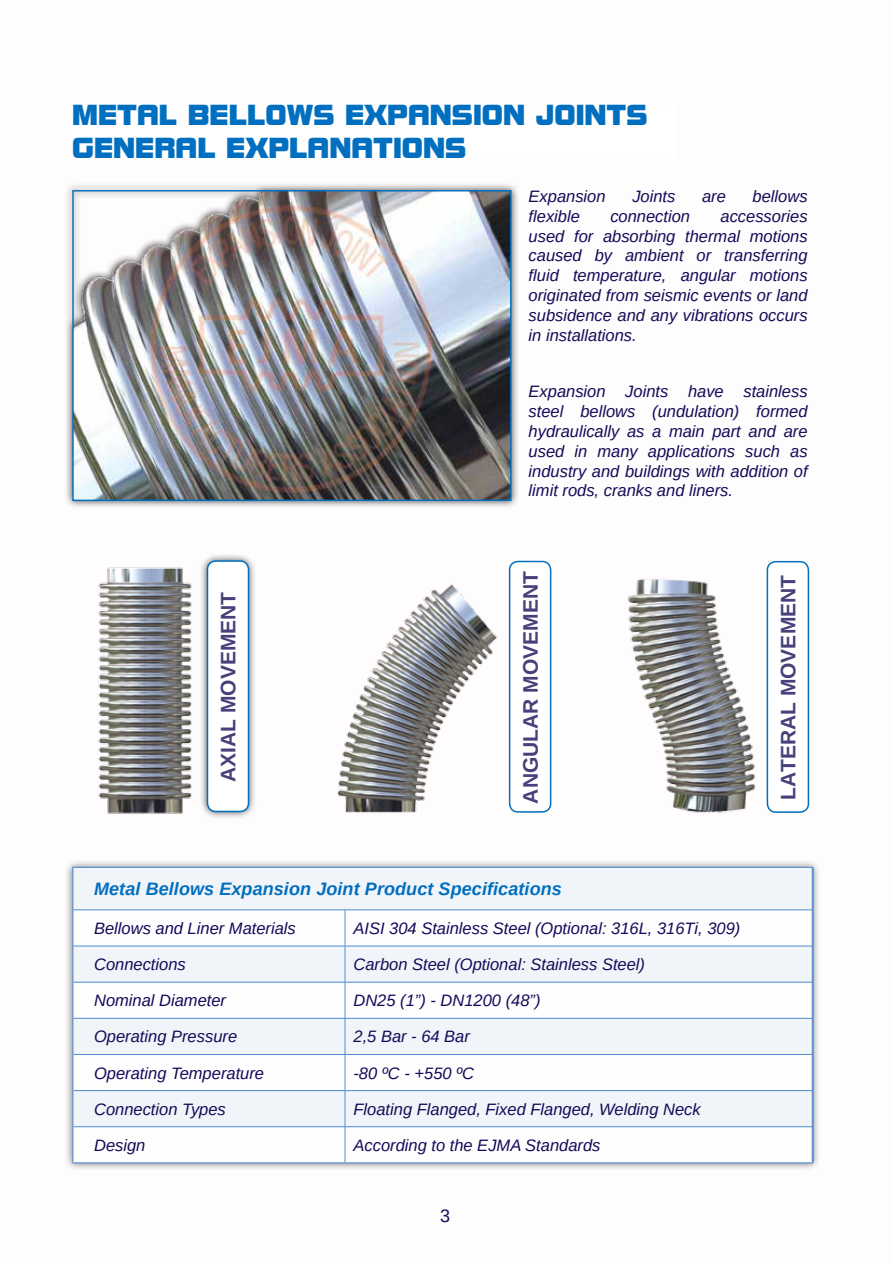
<style>
.page{position:relative;width:893px;height:1263px;background:#fff}
.page>*{position:absolute;margin:0;border:0;box-sizing:border-box;transform-origin:0 0}
.t1{font:27px/32.4px "Bolt Bold IT Cby BT";color:#006fbf}
.t2{font:700 21px "Liberation Sans";color:#47417b}
.t3{font:italic 700 18px "Liberation Sans";letter-spacing:.005em;color:#006fbf}
.t4{font:18px "Liberation Sans";color:#150958}
.t5{font:italic 16.5px/19.8px "Liberation Sans";color:#150958;text-align:justify}
</style>
<div class="page">
<div style="left:64px;top:858px;width:757px;height:314px;background:#000;opacity:.5"></div>
<div style="left:73px;top:868px;width:739px;height:42px;background:#f1f5f9"></div>
<svg style="left:73px;top:911px;width:739px;height:251px"></svg>
<hr style="left:72px;top:867px;width:273px;height:1px;background:#548dd4">
<hr style="left:72px;top:868px;width:1px;height:42px;background:#548dd4">
<hr style="left:345px;top:867px;width:468px;height:1px;background:#548dd4">
<hr style="left:72px;top:910px;width:1px;height:36px;background:#548dd4">
<hr style="left:72px;top:946px;width:1px;height:36px;background:#548dd4">
<hr style="left:72px;top:982px;width:1px;height:36px;background:#548dd4">
<hr style="left:72px;top:1018px;width:1px;height:36px;background:#548dd4">
<hr style="left:72px;top:1054px;width:1px;height:36px;background:#548dd4">
<hr style="left:72px;top:1090px;width:1px;height:37px;background:#548dd4">
<hr style="left:72px;top:1127px;width:1px;height:35px;background:#548dd4">
<hr style="left:72px;top:1162px;width:273px;height:1px;background:#548dd4">
<hr style="left:345px;top:1162px;width:468px;height:1px;background:#548dd4">
<hr style="left:812px;top:868px;width:1px;height:42px;background:#548dd4">
<hr style="left:813px;top:868px;width:1px;height:42px;background:#548dd4">
<hr style="left:812px;top:910px;width:1px;height:36px;background:#548dd4">
<hr style="left:813px;top:910px;width:1px;height:36px;background:#548dd4">
<hr style="left:812px;top:946px;width:1px;height:36px;background:#548dd4">
<hr style="left:813px;top:946px;width:1px;height:36px;background:#548dd4">
<hr style="left:812px;top:982px;width:1px;height:36px;background:#548dd4">
<hr style="left:813px;top:982px;width:1px;height:36px;background:#548dd4">
<hr style="left:812px;top:1018px;width:1px;height:36px;background:#548dd4">
<hr style="left:813px;top:1018px;width:1px;height:36px;background:#548dd4">
<hr style="left:812px;top:1054px;width:1px;height:36px;background:#548dd4">
<hr style="left:813px;top:1054px;width:1px;height:36px;background:#548dd4">
<hr style="left:812px;top:1090px;width:1px;height:37px;background:#548dd4">
<hr style="left:813px;top:1090px;width:1px;height:37px;background:#548dd4">
<hr style="left:812px;top:1127px;width:1px;height:35px;background:#548dd4">
<hr style="left:813px;top:1127px;width:1px;height:35px;background:#548dd4">
<hr style="left:73px;top:910px;width:272px;height:1px;background:#548dd4">
<hr style="left:345px;top:910px;width:467px;height:1px;background:#548dd4">
<hr style="left:345px;top:910px;width:1px;height:36px;background:#548dd4">
<hr style="left:73px;top:946px;width:272px;height:1px;background:#548dd4">
<hr style="left:345px;top:946px;width:467px;height:1px;background:#548dd4">
<hr style="left:345px;top:946px;width:1px;height:36px;background:#548dd4">
<hr style="left:73px;top:982px;width:272px;height:1px;background:#548dd4">
<hr style="left:345px;top:982px;width:467px;height:1px;background:#548dd4">
<hr style="left:345px;top:982px;width:1px;height:36px;background:#548dd4">
<hr style="left:73px;top:1018px;width:272px;height:1px;background:#548dd4">
<hr style="left:345px;top:1018px;width:467px;height:1px;background:#548dd4">
<hr style="left:345px;top:1018px;width:1px;height:36px;background:#548dd4">
<hr style="left:73px;top:1054px;width:272px;height:1px;background:#548dd4">
<hr style="left:345px;top:1054px;width:467px;height:1px;background:#548dd4">
<hr style="left:345px;top:1055px;width:1px;height:35px;background:#548dd4">
<hr style="left:73px;top:1090px;width:272px;height:1px;background:#548dd4">
<hr style="left:345px;top:1090px;width:467px;height:1px;background:#548dd4">
<hr style="left:345px;top:1091px;width:1px;height:35px;background:#548dd4">
<hr style="left:73px;top:1126px;width:272px;height:1px;background:#548dd4">
<hr style="left:345px;top:1126px;width:467px;height:1px;background:#548dd4">
<hr style="left:345px;top:1127px;width:1px;height:35px;background:#548dd4">
<div style="left:64px;top:182px;width:456px;height:327px;background:#000;opacity:.75"></div>
<img style="left:74px;top:192px;width:435px;height:307px">
<div style="left:72px;top:190px;width:439px;height:311px;border:1px solid #006fbf"></div>
<img style="left:337px;top:584px;width:161px;height:229px">
<img style="left:98px;top:567px;width:94px;height:247px">
<img style="left:627px;top:568px;width:144px;height:246px">
<div style="left:199px;top:553px;width:58px;height:267px;background:#000;opacity:.75"></div>
<div style="left:207px;top:561px;width:41px;height:250px;background:#fff;border-radius:9px"></div>
<div style="left:207px;top:560px;width:42px;height:252px;border:2px solid #006fbf;border-radius:9px"></div>
<div style="left:767px;top:562px;width:41px;height:250px;background:#fff;border-radius:9px"></div>
<div style="left:767px;top:561px;width:42px;height:252px;border:2px solid #006fbf;border-radius:9px"></div>
<div style="left:509px;top:561px;width:42px;height:252px;border:2px solid #006fbf;border-radius:9px"></div>
<h1 class="t1" style="left:72px;top:100px;width:577px">METAL BELLOWS EXPANSION JOINTS<br>GENERAL EXPLANATIONS</h1>
<p class="t5" style="left:529px;top:186px;width:79px">Expansion</p>
<p class="t5" style="left:632px;top:186px;width:45px">Joints</p>
<p class="t5" style="left:702px;top:186px;width:25px">are</p>
<p class="t5" style="left:753px;top:186px;width:57px">bellows</p>
<p class="t5" style="left:529px;top:206px;width:53px">flexible</p>
<p class="t5" style="left:610px;top:206px;width:81px">connection</p>
<p class="t5" style="left:529px;top:206px;width:281px;text-indent:192px">accessories used for absorbing thermal motions caused by ambient or transferring fluid temperature, angular motions originated from seismic events or land subsidence and any vibrations occurs in installations.</p>
<p class="t2" style="left:214px;top:782px;width:192px;rotate:-90deg">AXIAL MOVEMENT</p>
<p class="t5" style="left:529px;top:381px;width:281px">Expansion Joints have stainless steel bellows (undulation) formed hydraulically as a main part and are used in many applications such as industry and buildings with addition of limit rods, cranks and liners.</p>
<p class="t2" style="left:516px;top:803px;width:234px;rotate:-90deg">ANGULAR MOVEMENT</p>
<p class="t2" style="left:774px;top:800px;width:227px;rotate:-90deg">LATERAL MOVEMENT</p>
<p class="t3" style="left:94px;top:877px;width:469px">Metal Bellows Expansion Joint Product Specifications</p>
<p class="t5" style="left:94px;top:918px;width:203px">Bellows and Liner Materials</p>
<p class="t5" style="left:353px;top:918px;width:388px">AISI 304 Stainless Steel (Optional: 316L, 316Ti, 309)</p>
<p class="t5" style="left:94px;top:954px;width:93px">Connections</p>
<p class="t5" style="left:353px;top:954px;width:293px">Carbon Steel (Optional: Stainless Steel)</p>
<p class="t5" style="left:94px;top:990px;width:134px">Nominal Diameter</p>
<p class="t5" style="left:353px;top:990px;width:189px">DN25 (1”) - DN1200 (48”)</p>
<p class="t5" style="left:94px;top:1026px;width:145px">Operating Pressure</p>
<p class="t5" style="left:353px;top:1026px;width:118px">2,5 Bar - 64 Bar</p>
<p class="t5" style="left:94px;top:1063px;width:171px">Operating Temperature</p>
<p class="t5" style="left:353px;top:1063px;width:122px">-80 ºC - +550 ºC</p>
<p class="t5" style="left:94px;top:1099px;width:133px">Connection Types</p>
<p class="t5" style="left:353px;top:1099px;width:349px">Floating Flanged, Fixed Flanged, Welding Neck</p>
<p class="t5" style="left:94px;top:1135px;width:53px">Design</p>
<p class="t5" style="left:353px;top:1135px;width:249px">According to the EJMA Standards</p>
<p class="t4" style="left:440px;top:1204px;width:12px">3</p>
</div>
